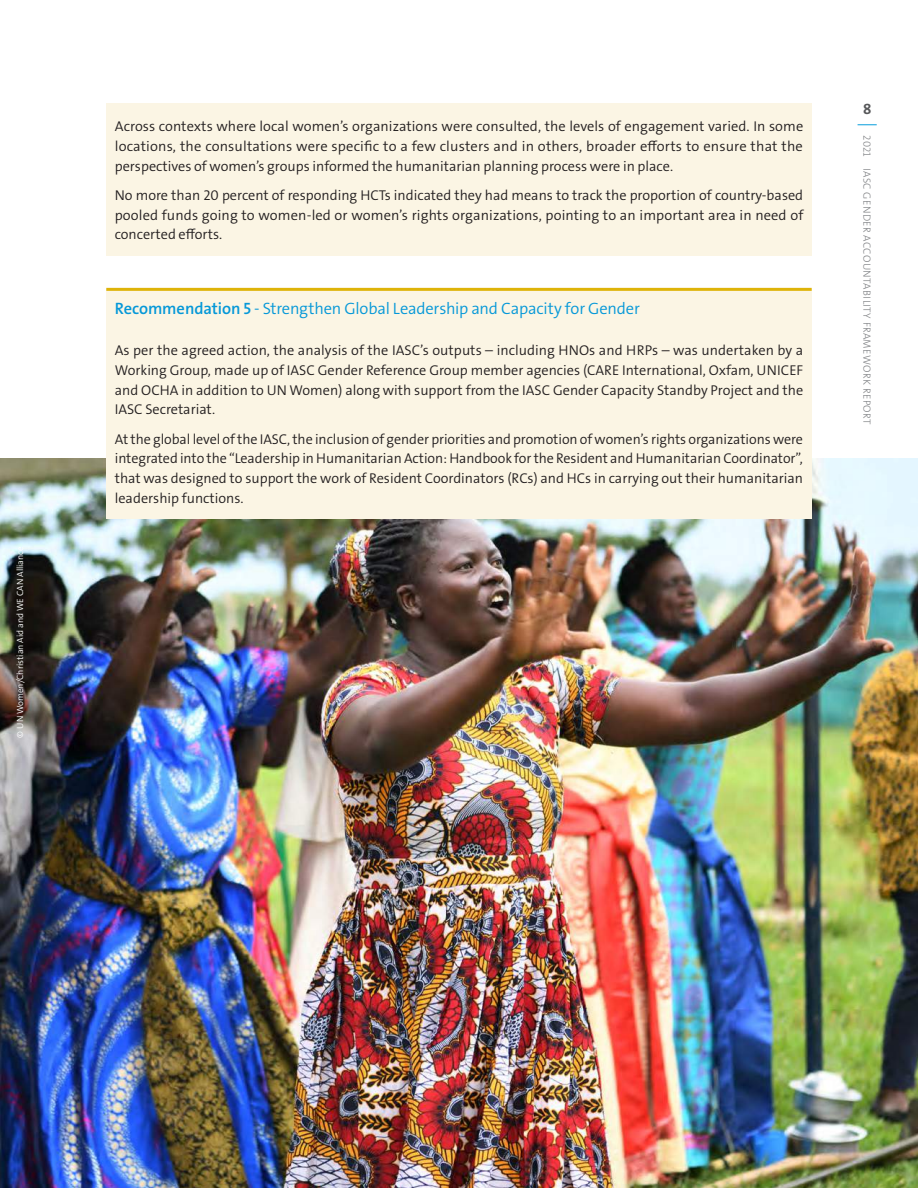
<style>
.page{position:relative;width:918px;height:1188px;background:#fff}
.page>*{position:absolute;margin:0;border:0;box-sizing:border-box;transform-origin:0 0}
.t1{font:16.5px "Grundfos The Sans OT 4 SL";letter-spacing:-.01em;color:#0598d8}
.t2{font:15px "Grundfos The Sans OT 7 B";color:#57585a}
.t3{font:14.25px/19.6px "Grundfos The Sans OT 4 SL";color:#231f20;text-align:justify}
.t4{font:10.5px "Grundfos The Sans OT 3 L";letter-spacing:.035em;color:#808285}
.t5{font:9px "Grundfos The Sans OT 4 SL";color:#fff}
.s1{font-family:"Grundfos The Sans OT 6 SB"}
</style>
<div class="page">
<img style="left:0;top:458px;width:918px;height:730px">
<div style="left:106px;top:104px;width:706px;height:83px;background:#fbf5e4"></div>
<div style="left:106px;top:172px;width:706px;height:84px;background:#fbf5e4"></div>
<div style="left:106px;top:289px;width:706px;height:42px;background:#fbf5e4"></div>
<hr style="left:106px;top:288px;width:706px;height:3px;background:#deb308">
<div style="left:106px;top:328px;width:706px;height:103px;background:#fbf5e4"></div>
<div style="left:106px;top:416px;width:706px;height:103px;background:#fbf5e4"></div>
<svg style="left:858px;top:124px;width:19px;height:1px"></svg>
<p class="t5" style="left:14px;top:738px;width:193px;rotate:-90deg">© UN Women/Christian Aid and WE CAN Alliance</p>
<p class="t3" style="left:115px;top:117px;width:690px">Across contexts where local women’s organizations were consulted, the levels of engagement varied. In some locations, the consultations were specific to a few clusters and in others, broader efforts to ensure that the perspectives of women’s groups informed the humanitarian planning process were in place.</p>
<p class="t3" style="left:115px;top:185px;width:690px">No more than 20 percent of responding HCTs indicated they had means to track the proportion of country-based pooled funds going to women-led or women’s rights organizations, pointing to an important area in need of concerted efforts.</p>
<p class="t1" style="left:115px;top:298px;width:527px"><span class="s1">Recommendation 5</span> - Strengthen Global Leadership and Capacity for Gender</p>
<p class="t3" style="left:115px;top:341px;width:690px">As per the agreed action, the analysis of the IASC’s outputs – including HNOs and HRPs – was undertaken by a Working Group, made up of IASC Gender Reference Group member agencies (CARE International, Oxfam, UNICEF and OCHA in addition to UN Women) along with support from the IASC Gender Capacity Standby Project and the IASC Secretariat.</p>
<p class="t3" style="left:115px;top:429px;width:690px">At the global level of the IASC, the inclusion of gender priorities and promotion of women’s rights organizations were integrated into the “Leadership in Humanitarian Action: Handbook for the Resident and Humanitarian Coordinator”, that was designed to support the work of Resident Coordinators (RCs) and HCs in carrying out their humanitarian leadership functions.</p>
<p class="t2" style="left:863px;top:99px;width:10px">8</p>
<p class="t4" style="left:874px;top:135px;width:290px;rotate:90deg">2021 IASC GENDER ACCOUNTABILITY FRAMEWORK REPORT</p>
</div>
